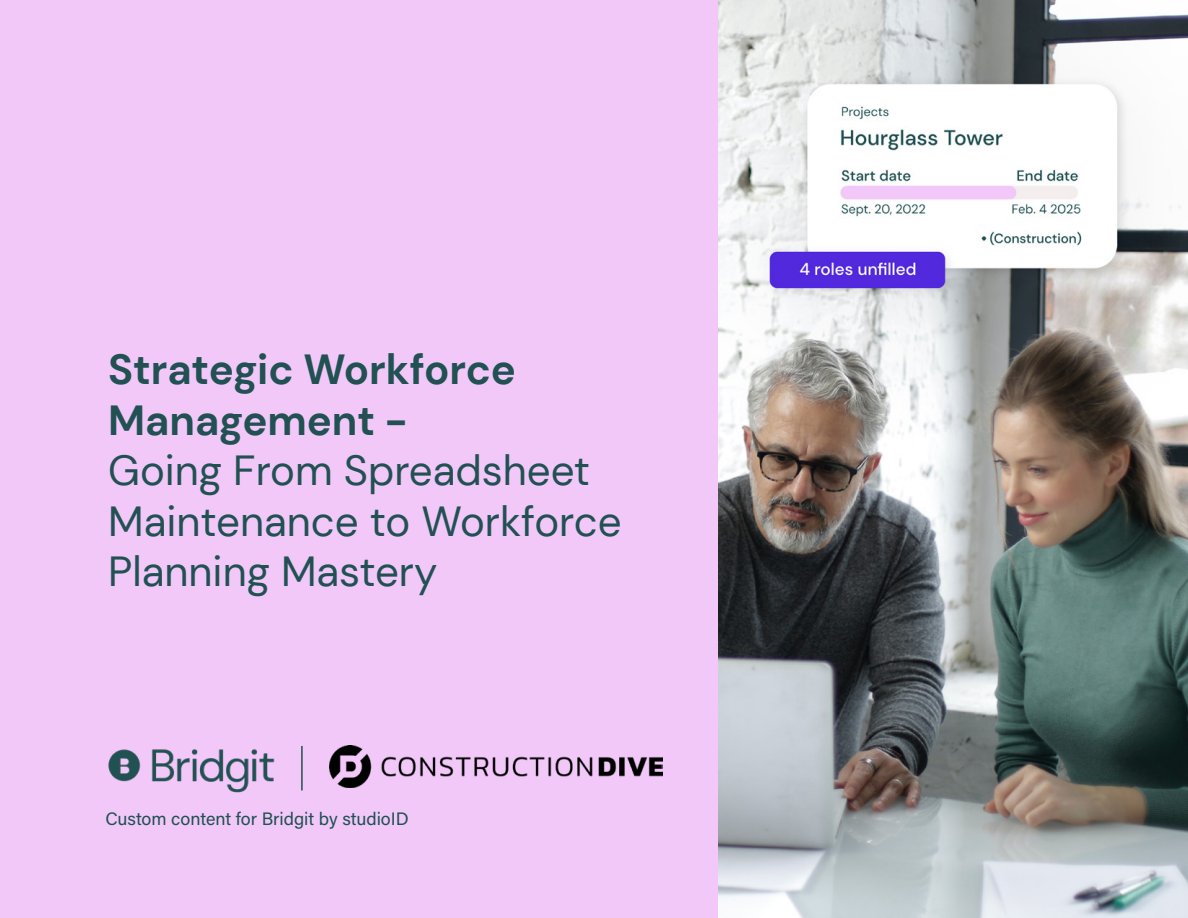
<style>
.page{position:relative;width:1188px;height:918px;background:#fff}
.page>*{position:absolute;margin:0;border:0;box-sizing:border-box;transform-origin:0 0}
.t1{font:42px/50.4px "DM Sans";color:#215152}
.t2{font:700 42px/50.4px "DM Sans";color:#215152}
.t3{font:18px "Acumin Pro";color:#215152}
</style>
<div class="page">
<img style="left:717px;top:0;width:471px;height:918px">
<div style="left:0;top:0;width:717px;height:918px;background:#f2c8f9"></div>
<img style="left:108px;top:749px;width:167px;height:44px">
<img style="left:330px;top:746px;width:333px;height:42px">
<hr style="left:301px;top:746px;width:2px;height:44px;background:#215152">
<p class="t2" style="left:108px;top:345px;width:409px">Strategic Workforce<br>Management -</p>
<p class="t1" style="left:108px;top:445px;width:515px">Going From Spreadsheet<br>Maintenance to Workforce<br>Planning Mastery</p>
<p class="t3" style="left:105px;top:806px;width:305px">Custom content for Bridgit by studioID</p>
</div>
